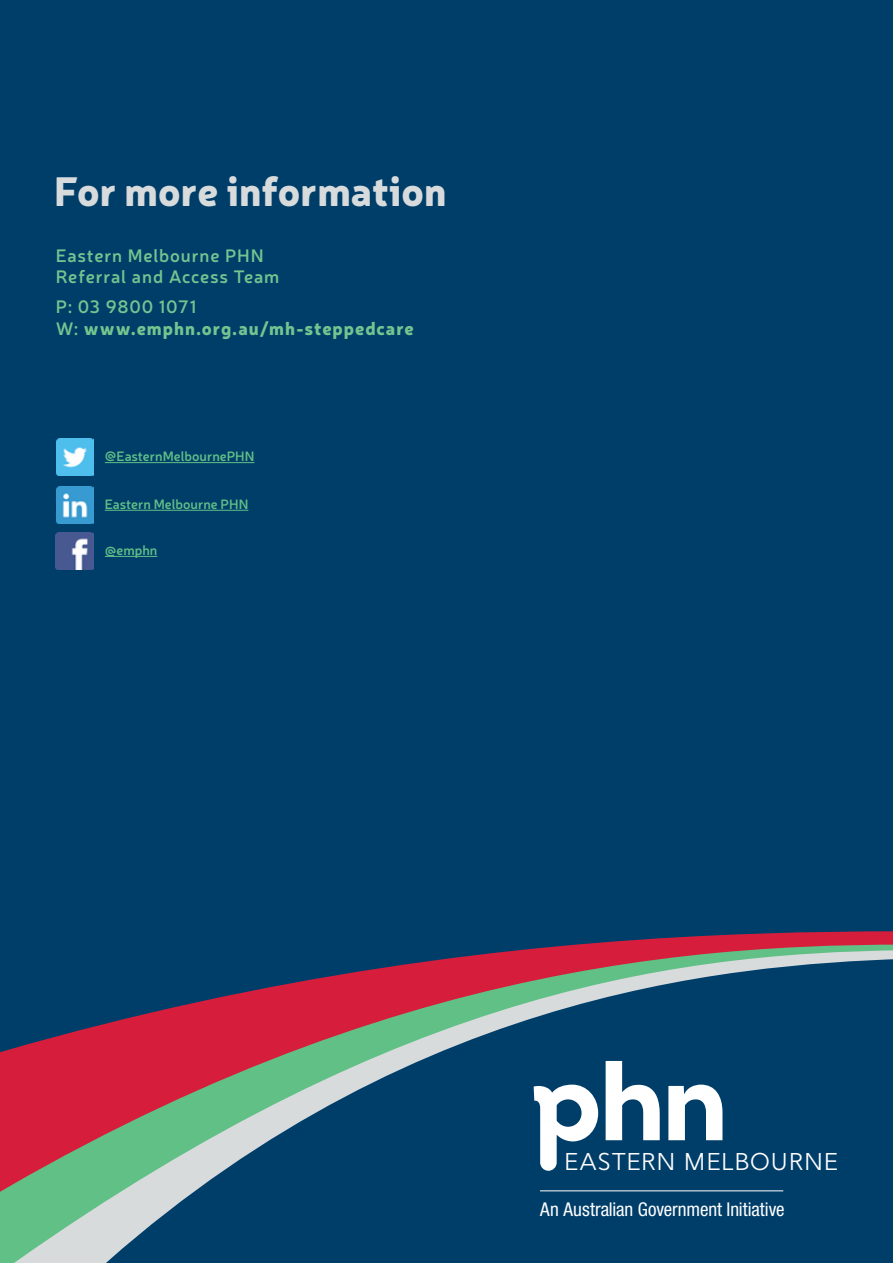
<style>
.page{position:relative;width:893px;height:1263px;background:#003e6a}
.page>*{position:absolute;margin:0;border:0;box-sizing:border-box;transform-origin:0 0}
.t1{font:900 40.5px "Neris";color:#d8dbdc}
.t2{font:24.3px "Gentleman 500";letter-spacing:.035em;color:#fff}
.t3{font:condensed 19.05px "Helvetica Neue LT Std";color:#fff}
.t4{font:900 18px/21.6px "Neris";letter-spacing:.05em;color:#73c590}
.t5{font:600 18px/21.6px "Neris";letter-spacing:.045em;color:#73c590}
.t6{font:600 13.5px "Neris";color:#61c086}
.s1{font-weight:600}
</style>
<div class="page">
<svg style="left:584px;top:931px;width:309px;height:13px;fill:#d61e3c"></svg>
<svg style="left:0;top:950px;width:893px;height:313px"></svg>
<svg style="left:78px;top:959px;width:815px;height:304px"></svg>
<svg style="left:534px;top:1084px;width:64px;height:87px"></svg>
<svg style="left:606px;top:1061px;width:54px;height:79px"></svg>
<svg style="left:668px;top:1084px;width:54px;height:56px"></svg>
<hr style="left:540px;top:1190px;width:243px;height:1px;background:#fff">
<img style="left:56px;top:439px;width:37px;height:36px">
<img style="left:56px;top:486px;width:37px;height:37px">
<img style="left:56px;top:532px;width:37px;height:38px">
<hr style="left:105px;top:462px;width:149px;height:1px;background:#61c086">
<hr style="left:105px;top:510px;width:143px;height:1px;background:#61c086">
<hr style="left:105px;top:556px;width:52px;height:1px;background:#61c086">
<h1 class="t1" style="left:54px;top:161px;width:394px">For more information</h1>
<p class="t5" style="left:56px;top:244px;width:225px">Eastern Melbourne PHN<br>Referral and Access Team</p>
<p class="t4" style="left:56px;top:295px;width:360px"><span class="s1">P: 03 9800 1071<br>W:</span> www.emphn.org.au/mh-steppedcare</p>
<p class="t6" style="left:105px;top:447px;width:151px">@EasternMelbournePHN</p>
<p class="t6" style="left:105px;top:495px;width:145px">Eastern Melbourne PHN</p>
<p class="t6" style="left:105px;top:541px;width:54px">@emphn</p>
<h2 class="t2" style="left:564px;top:1147px;width:275px">EASTERN MELBOURNE</h2>
<p class="t3" style="left:540px;top:1199px;width:246px">An Australian Government Initiative</p>
</div>
